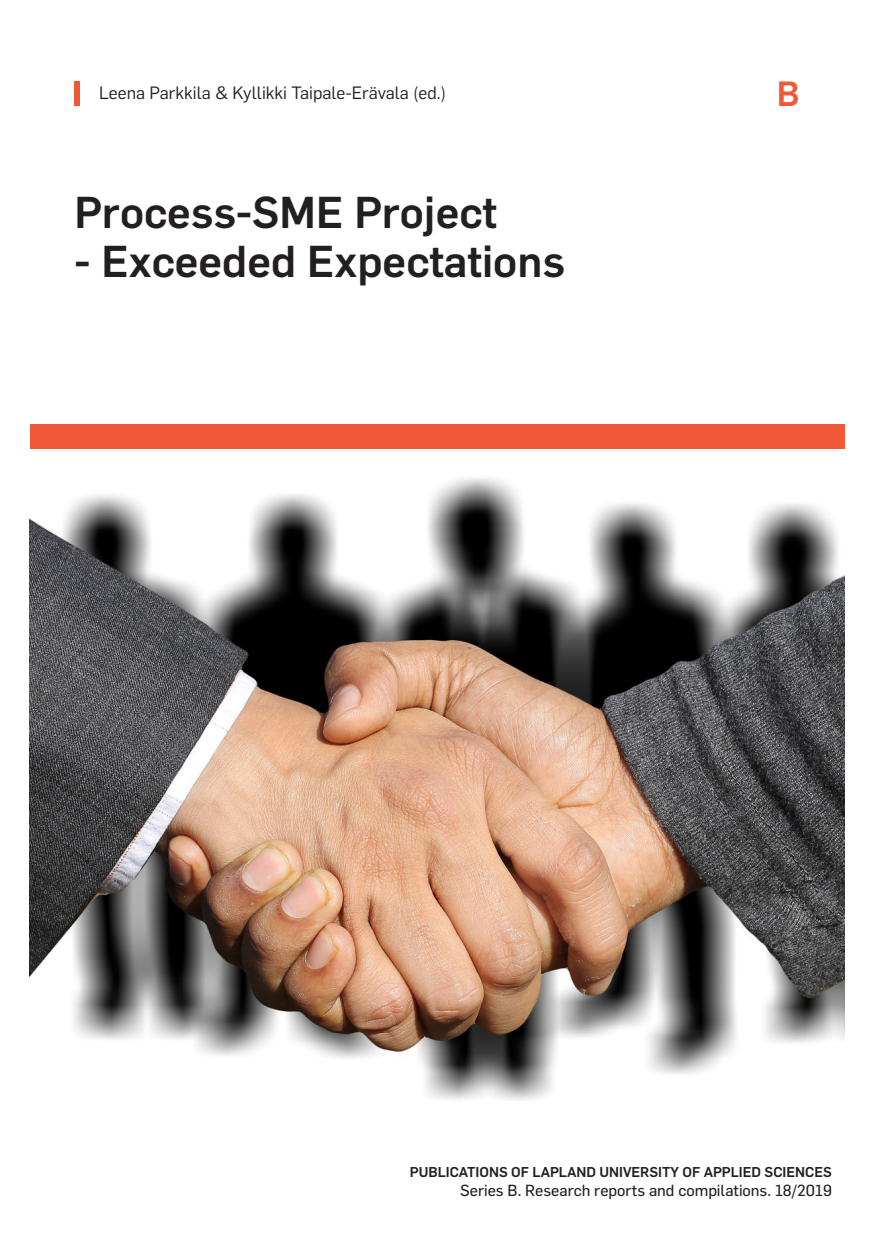
<style>
.page{position:relative;width:874px;height:1241px;background:#fff}
.page>*{position:absolute;margin:0;border:0;box-sizing:border-box;transform-origin:0 0}
.Otsikko{font:500 43.75px "Flama";color:#231f20}
.t1{font:500 34.3px "Flama";color:#f05937}
.Tekijät{font:17.5px "Flama";color:#231f20}
.t2{font:15.75px "Flama Basic";color:#231f20}
.t3{font:500 14px "Flama";color:#231f20}
</style>
<div class="page">
<img style="left:30px;top:478px;width:813px;height:622px">
<div style="left:75px;top:81px;width:5px;height:25px;background:#f05937"></div>
<div style="left:30px;top:424px;width:813px;height:25px;background:#f05937"></div>
<p class="Tekijät" style="left:99px;top:81px;width:348px">Leena Parkkila &amp; Kyllikki Taipale-Erävala (ed.)</p>
<p class="t1" style="left:776px;top:69px;width:24px">B</p>
<p class="Otsikko" style="left:75px;top:181px;width:423px">Process-SME Project</p>
<p class="Otsikko" style="left:75px;top:230px;width:492px">- Exceeded Expectations</p>
<p class="t3" style="left:409px;top:1161px;width:423px">PUBLICATIONS OF LAPLAND UNIVERSITY OF APPLIED SCIENCES</p>
<p class="t2" style="left:460px;top:1179px;width:373px">Series B. Research reports and compilations. 18/2019</p>
</div>
